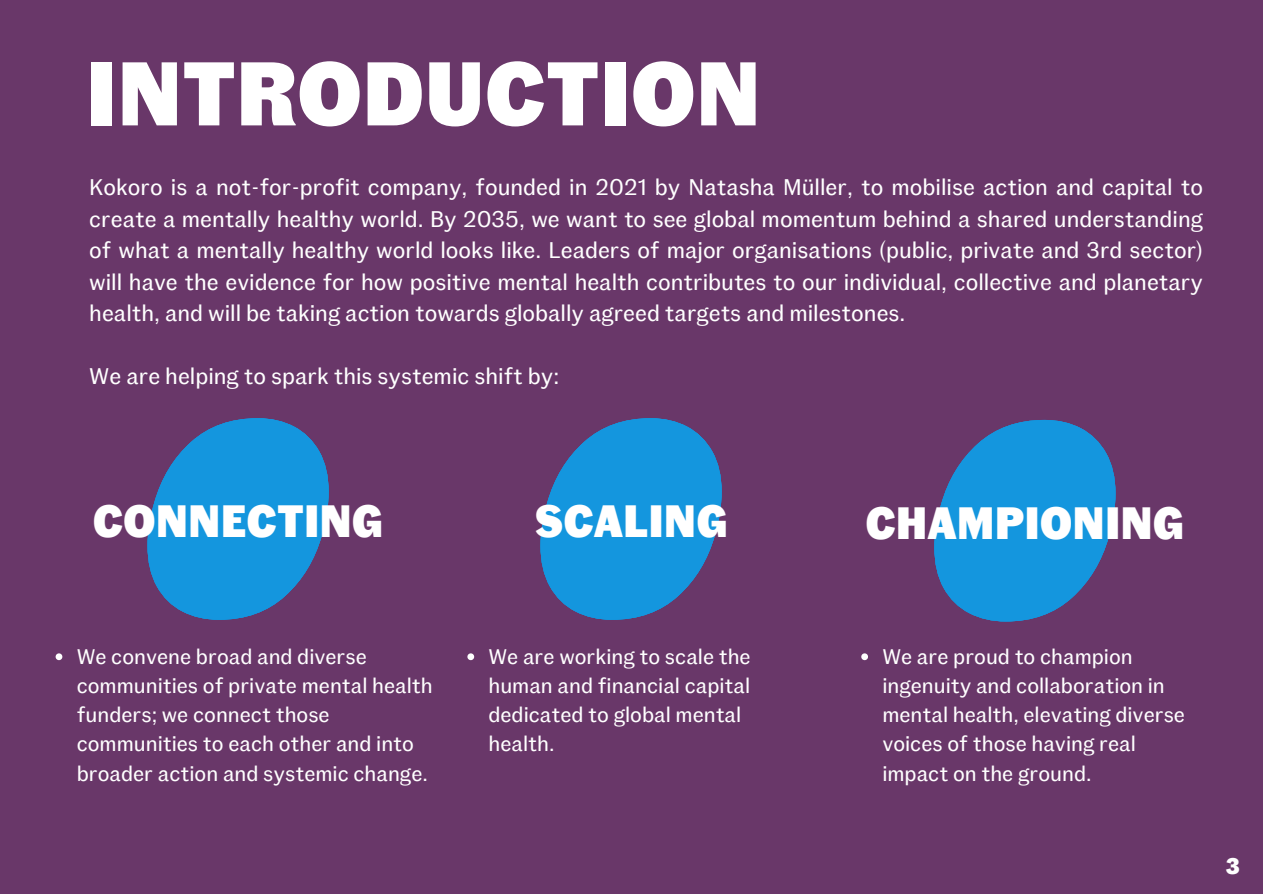
<style>
.page{position:relative;width:1263px;height:894px;background:#fff}
.page>*{position:absolute;margin:0;border:0;box-sizing:border-box;transform-origin:0 0}
.t1{font:900 90px "Fann Grotesque";color:#fff}
.t2{font:900 45px "Fann Grotesque";color:#fff}
.t3{font:22.5px/31.5px "Fann Grotesque";color:#fff;text-align:justify}
.t4{font:900 22.5px "Fann Grotesque";color:#fff}
.t5{font:21px/29.2px "Fann Grotesque";color:#fff}
</style>
<div class="page">
<div style="left:0;top:0;width:1263px;height:893px;background:#693769"></div>
<svg style="left:148px;top:418px;width:181px;height:201px"></svg>
<svg style="left:56px;top:653px;width:6px;height:7px"></svg>
<svg style="left:540px;top:418px;width:182px;height:201px"></svg>
<svg style="left:467px;top:653px;width:7px;height:7px"></svg>
<svg style="left:934px;top:420px;width:181px;height:201px"></svg>
<svg style="left:861px;top:653px;width:7px;height:7px"></svg>
<h1 class="t1" style="left:86px;top:35px;width:676px">INTRODUCTION</h1>
<p class="t3" style="left:89px;top:170px;width:1115px">Kokoro is a not-for-profit company, founded in 2021 by Natasha Müller, to mobilise action and capital to create a mentally healthy world. By 2035, we want to see global momentum behind a shared understanding of what a mentally healthy world looks like. Leaders of major organisations (public, private and 3rd sector) will have the evidence for how positive mental health contributes to our individual, collective and planetary health, and will be taking action towards globally agreed targets and milestones.</p>
<p class="t3" style="left:89px;top:359px;width:471px">We are helping to spark this systemic shift by:</p>
<p class="t2" style="left:93px;top:491px;width:292px">CONNECTING</p>
<h2 class="t2" style="left:535px;top:491px;width:194px">SCALING</h2>
<p class="t2" style="left:865px;top:493px;width:320px">CHAMPIONING</p>
<h2 class="t5" style="left:77px;top:640px;width:358px">We convene broad and diverse communities of private mental health funders; we connect those communities to each other and into broader action and systemic change.</h2>
<p class="t5" style="left:488px;top:640px;width:264px">We are working to scale the human and financial capital dedicated to global mental health.</p>
<h2 class="t5" style="left:882px;top:640px;width:304px">We are proud to champion ingenuity and collaboration in mental health, elevating diverse voices of those having real impact on the ground.</h2>
<p class="t4" style="left:1226px;top:851px;width:16px">3</p>
</div>
